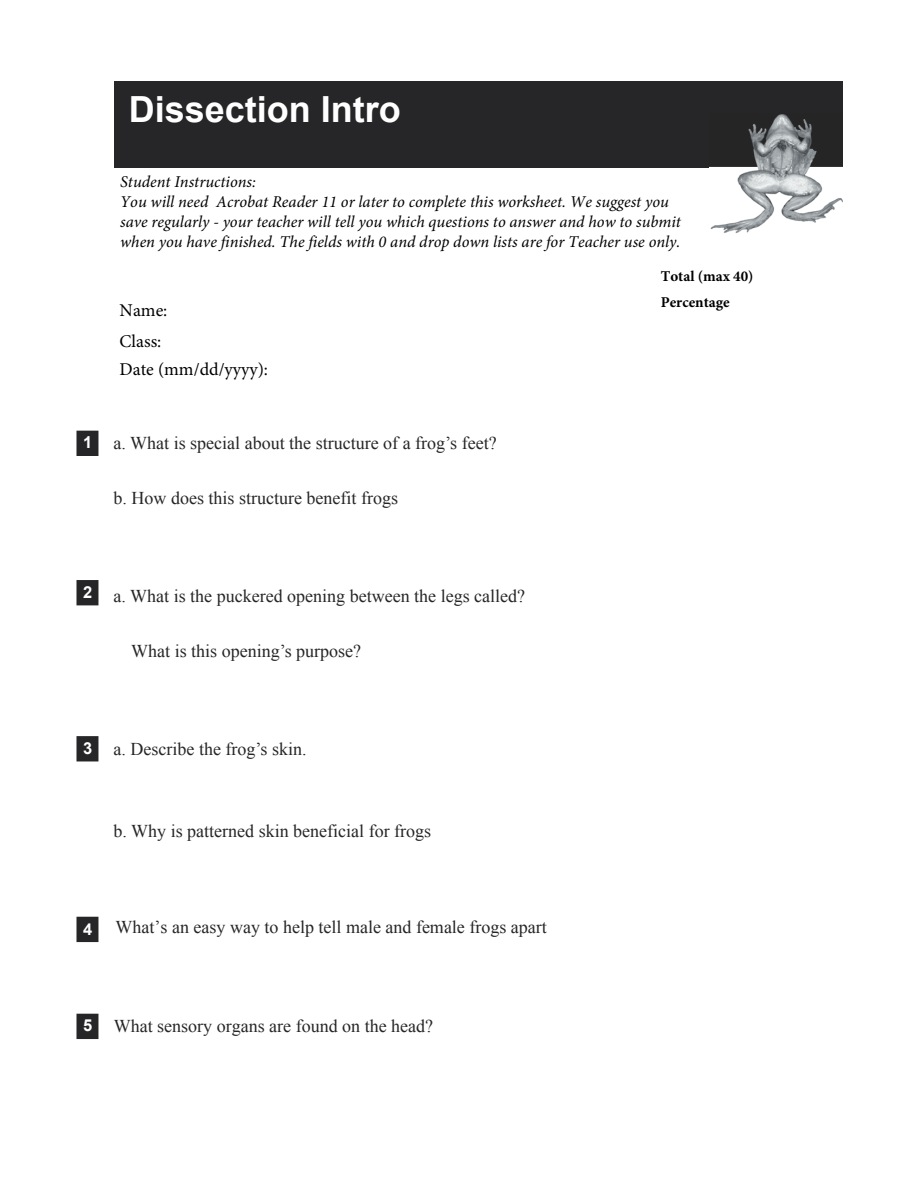
<style>
.page{position:relative;width:918px;height:1188px;background:#fff}
.page>*{position:absolute;margin:0;border:0;box-sizing:border-box;transform-origin:0 0}
.t1{font:700 36px "Arial";color:#fff}
.t2{font:18px "Times New Roman";color:#262527}
.t3{font:18px/28.5px "Minion Pro";color:#000}
.t4{font:italic 16.5px/19.8px "Minion Pro";color:#000}
.t5{font:700 16.5px "Arial";color:#fff}
.t6{font:700 15px/26px "Minion Pro";color:#000}
.s1{font-family:"Arial";font-weight:700;font-size:16.5px;color:#fff}
.s2{font-family:"Arial";font-style:italic;color:#fff}
</style>
<div class="page">
<div style="left:77px;top:431px;width:21px;height:24px;background:#262527"></div>
<div style="left:76px;top:431px;width:22px;height:25px;border:2px solid #262527"></div>
<div style="left:114px;top:81px;width:729px;height:86px;background:#262527"></div>
<img style="left:709px;top:114px;width:134px;height:120px">
<div style="left:77px;top:581px;width:21px;height:24px;background:#262527"></div>
<div style="left:76px;top:580px;width:22px;height:25px;border:2px solid #262527"></div>
<div style="left:77px;top:737px;width:21px;height:24px;background:#262527"></div>
<div style="left:76px;top:736px;width:22px;height:25px;border:2px solid #262527"></div>
<div style="left:77px;top:917px;width:21px;height:24px;background:#262527"></div>
<div style="left:76px;top:917px;width:22px;height:25px;border:2px solid #262527"></div>
<div style="left:77px;top:1014px;width:21px;height:24px;background:#262527"></div>
<div style="left:76px;top:1014px;width:22px;height:25px;border:2px solid #262527"></div>
<h1 class="t1" style="left:129px;top:86px;width:274px">Dissection Intro</h1>
<p class="t4" style="left:120px;top:172px;width:562px">Student Instructions:<br>You will need Acrobat Reader 11 or later to complete this worksheet. We suggest you save regularly - your teacher will tell you which questions to answer and how to submit when you have finished. The fields with 0 and drop down lists are for Teacher use only.</p>
<p class="t3" style="left:120px;top:296px;width:49px">Name:</p>
<p class="t3" style="left:120px;top:327px;width:150px">Class:<br>Date (mm/dd/yyyy):</p>
<p class="t2" style="left:83px;top:430px;width:415px"><span class="s1">1</span> a. What is special about the structure of a frog’s feet?</p>
<p class="t2" style="left:114px;top:486px;width:286px">b. How does this structure benefit frogs</p>
<p class="t5" style="left:83px;top:581px;width:11px">2</p>
<p class="t2" style="left:114px;top:583px;width:413px">a. What is the puckered opening between the legs called?</p>
<p class="t2" style="left:131px;top:639px;width:231px">What is this opening’s purpose?</p>
<p class="t5" style="left:83px;top:737px;width:11px">3</p>
<p class="t2" style="left:114px;top:736px;width:194px">a. Describe the frog’s skin.</p>
<p class="t2" style="left:114px;top:819px;width:319px">b. Why is patterned skin beneficial for frogs</p>
<p class="t5" style="left:83px;top:918px;width:11px">4</p>
<p class="t2" style="left:116px;top:915px;width:442px">What’s an easy way to help tell male and female frogs apart<span class="s2">s</span></p>
<p class="t5" style="left:83px;top:1015px;width:11px">5</p>
<p class="t2" style="left:114px;top:1013px;width:333px">What sensory organs are found on the head?<span class="s2">E</span></p>
<p class="t6" style="left:661px;top:263px;width:94px">Total (max 40)<br>Percentage</p>
</div>
